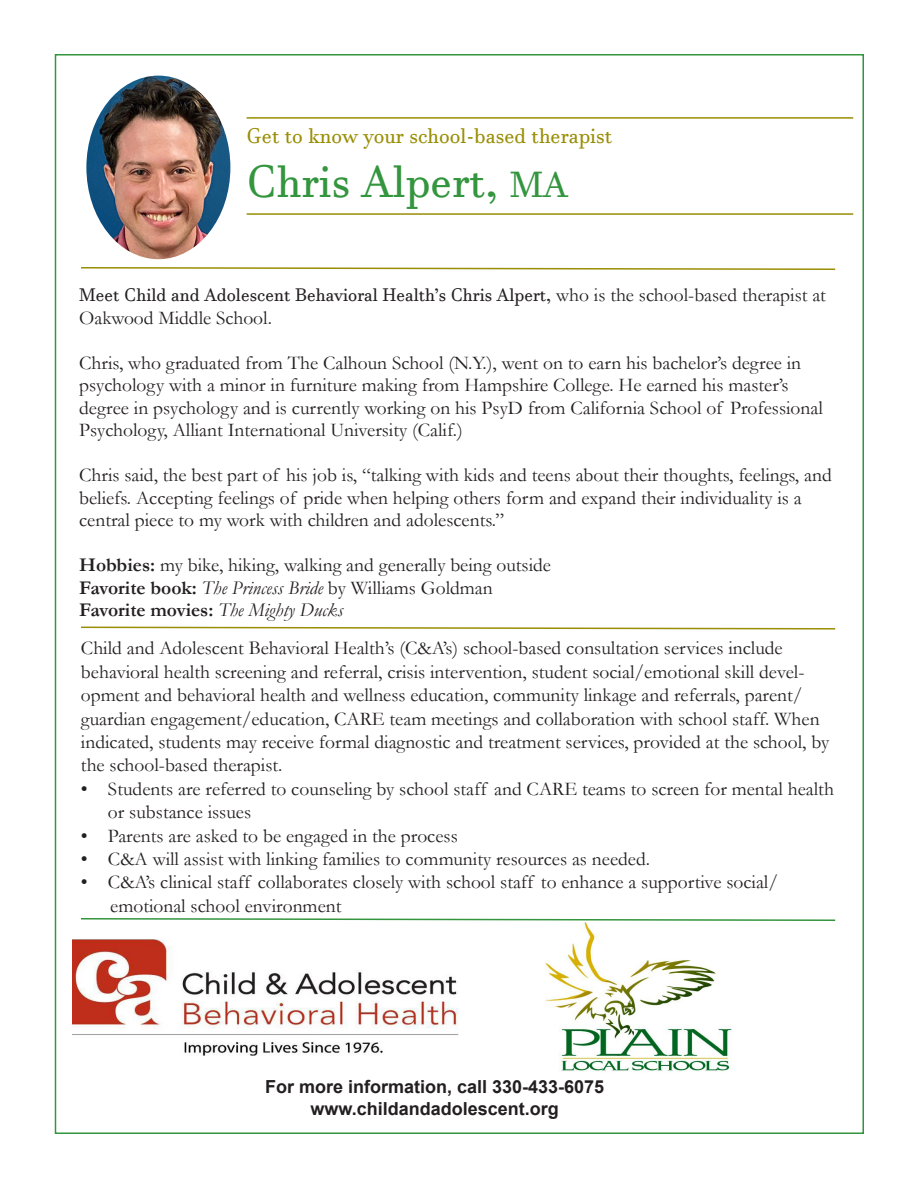
<style>
.page{position:relative;width:918px;height:1188px;background:#fff}
.page>*{position:absolute;margin:0;border:0;box-sizing:border-box;transform-origin:0 0}
.t1{font:45px "Javanese Text";color:#33953e}
.t2{font:21px "Javanese Text";color:#998e05}
.t3{font:19.5px/23.4px "Garamond";color:#231f20}
.t4{font:italic 19.5px/22.5px "Garamond";color:#231f20}
.t5{font:18px "Javanese Text";color:#231f20}
.t6{font:700 18px "Arial";color:#231f20}
.s1{font-size:36px}
.s2{font-family:"Garamond";font-size:19.5px}
.s3{font-weight:700}
.s4{font-weight:700;font-style:normal}
.s5{font-style:normal}
</style>
<div class="page">
<img style="left:72px;top:939px;width:387px;height:117px">
<img style="left:545px;top:923px;width:187px;height:149px">
<img style="left:86px;top:76px;width:144px;height:183px">
<hr style="left:247px;top:117px;width:606px;height:2px;background:#998e05">
<hr style="left:247px;top:213px;width:606px;height:2px;background:#998e05">
<svg style="left:81px;top:626px;width:755px;height:4px"></svg>
<svg style="left:81px;top:918px;width:755px;height:3px"></svg>
<svg style="left:81px;top:267px;width:755px;height:3px"></svg>
<p class="t2" style="left:247px;top:124px;width:367px">Get to know your school-based therapist</p>
<p class="t1" style="left:247px;top:155px;width:323px">Chris Alpert, <span class="s1">MA</span></p>
<p class="t5" style="left:79px;top:285px;width:748px">Meet Child and Adolescent Behavioral Health’s Chris Alpert, <span class="s2">who is the school-based therapist at</span></p>
<p class="t3" style="left:79px;top:306px;width:194px">Oakwood Middle School.</p>
<p class="t3" style="left:79px;top:351px;width:745px;line-height:22.5px">Chris, who graduated from The Calhoun School (N.Y.), went on to earn his bachelor’s degree in psychology with a minor in furniture making from Hampshire College. He earned his master’s degree in psychology and is currently working on his PsyD from California School of Professional Psychology, Alliant International University (Calif.)</p>
<p class="t3" style="left:79px;top:463px;width:754px;line-height:22.5px">Chris said, the best part of his job is, “talking with kids and teens about their thoughts, feelings, and beliefs. Accepting feelings of pride when helping others form and expand their individuality is a central piece to my work with children and adolescents.”</p>
<p class="t3" style="left:79px;top:553px;width:473px"><span class="s3">Hobbies:</span> my bike, hiking, walking and generally being outside</p>
<p class="t4" style="left:79px;top:576px;width:415px"><span class="s4">Favorite book:</span> The Princess Bride <span class="s5">by Williams Goldman<br></span><span class="s4">Favorite movies:</span> The Mighty Ducks</p>
<p class="t3" style="left:81px;top:636px;width:750px">Child and Adolescent Behavioral Health’s (C&amp;A’s) school-based consultation services include behavioral health screening and referral, crisis intervention, student social/emotional skill devel&shy;opment and behavioral health and wellness education, community linkage and referrals, parent/ guardian engagement/education, CARE team meetings and collaboration with school staff. When indicated, students may receive formal diagnostic and treatment services, provided at the school, by the school-based therapist.</p>
<p class="t3" style="left:108px;top:777px;width:727px;text-indent:-27px">• Students are referred to counseling by school staff and CARE teams to screen for mental health or substance issues</p>
<p class="t3" style="left:81px;top:823px;width:378px">• Parents are asked to be engaged in the process</p>
<p class="t3" style="left:81px;top:847px;width:571px">• C&amp;A will assist with linking families to community resources as needed.</p>
<p class="t3" style="left:81px;top:870px;width:699px">• C&amp;A’s clinical staff collaborates closely with school staff to enhance a supportive social/</p>
<p class="t3" style="left:110px;top:894px;width:233px">emotional school environment</p>
<p class="t6" style="left:265px;top:1074px;width:341px">For more information, call 330-433-6075</p>
<p class="t6" style="left:311px;top:1096px;width:250px">www.childandadolescent.org</p>
</div>
